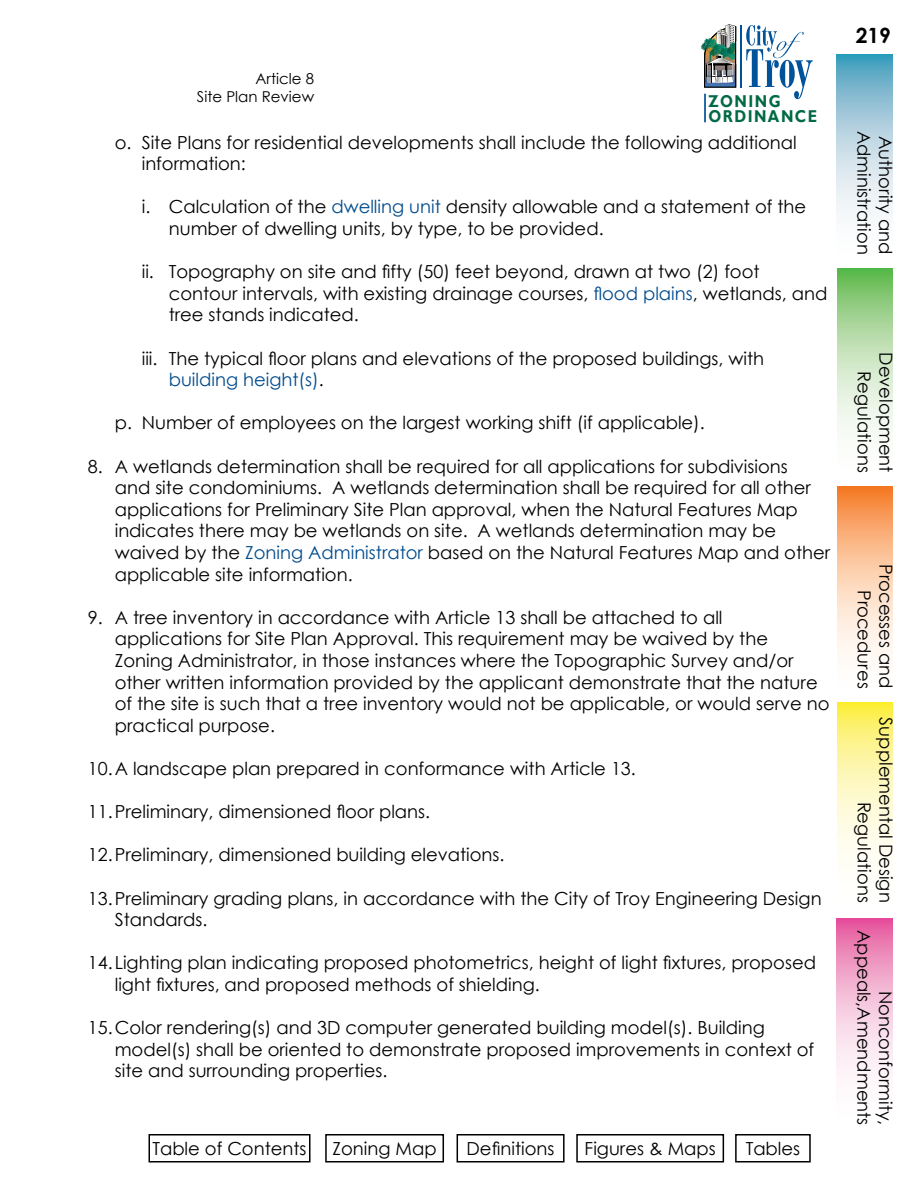
<style>
.page{position:relative;width:918px;height:1188px;background:#fff}
.page>*{position:absolute;margin:0;border:0;box-sizing:border-box;transform-origin:0 0}
.t1{font:700 21px "Century Gothic";color:#000}
.t2{font:18px/21.6px "Century Gothic";color:#000}
.t3{font:700 17.1px/15px "Gill Sans";letter-spacing:.1em;color:#006a44;scale:.86 1}
.t4{font:15px/18px "Century Gothic";color:#000;text-align:right}
.s1{color:#004b8d}
</style>
<div class="page">
<svg style="left:837px;top:54px;width:55px;height:162px;background:#aed1df"></svg>
<svg style="left:837px;top:268px;width:56px;height:166px;background:#bbdfb1"></svg>
<svg style="left:837px;top:486px;width:56px;height:172px;background:#fbc7a2"></svg>
<svg style="left:837px;top:702px;width:56px;height:159px;background:#fdf7b1"></svg>
<svg style="left:837px;top:918px;width:55px;height:157px;background:#f3b5d3"></svg>
<svg style="left:701px;top:24px;width:112px;height:75px"></svg>
<hr style="left:704px;top:94px;width:2px;height:28px;background:#00539b">
<div style="left:457px;top:1134px;width:108px;height:28px;border:2px solid #000"></div>
<div style="left:325px;top:1134px;width:119px;height:28px;border:2px solid #000"></div>
<div style="left:148px;top:1134px;width:162px;height:28px;border:2px solid #000"></div>
<div style="left:576px;top:1134px;width:148px;height:28px;border:2px solid #000"></div>
<div style="left:735px;top:1134px;width:76px;height:28px;border:2px solid #000"></div>
<p class="t4" style="left:197px;top:69px;width:119px">Article 8<br>Site Plan Review</p>
<p class="t3" style="left:708px;top:94px;width:128px">ZONING<br>ORDINANCE</p>
<p class="t2" style="left:142px;top:131px;width:656px;text-indent:-27px">o. Site Plans for residential developments shall include the following additional information:</p>
<p class="t2" style="left:169px;top:196px;width:639px;text-indent:-27px">i. Calculation of the <span class="s1">dwelling unit</span> density allowable and a statement of the number of dwelling units, by type, to be provided.</p>
<p class="t2" style="left:169px;top:261px;width:660px;text-indent:-27px">ii. Topography on site and fifty (50) feet beyond, drawn at two (2) foot contour intervals, with existing drainage courses, <span class="s1">flood plains</span>, wetlands, and tree stands indicated.</p>
<p class="t2" style="left:169px;top:347px;width:597px;text-indent:-27px">iii. The typical floor plans and elevations of the proposed buildings, with <span class="s1">building height(s)</span>.</p>
<p class="t2" style="left:115px;top:412px;width:592px">p. Number of employees on the largest working shift (if applicable).</p>
<p class="t2" style="left:115px;top:455px;width:717px;text-indent:-27px">8. A wetlands determination shall be required for all applications for subdivisions<br>and site condominiums. A wetlands determination shall be required for all other applications for Preliminary Site Plan approval, when the Natural Features Map indicates there may be wetlands on site. A wetlands determination may be waived by the <span class="s1">Zoning Administrator</span> based on the Natural Features Map and other applicable site information.</p>
<p class="t2" style="left:115px;top:606px;width:716px;text-indent:-27px">9. A tree inventory in accordance with Article 13 shall be attached to all applications for Site Plan Approval. This requirement may be waived by the Zoning Administrator, in those instances where the Topographic Survey and/or other written information provided by the applicant demonstrate that the nature of the site is such that a tree inventory would not be applicable, or would serve no practical purpose.</p>
<p class="t2" style="left:88px;top:757px;width:550px">10.A landscape plan prepared in conformance with Article 13.</p>
<p class="t2" style="left:88px;top:801px;width:344px">11.Preliminary, dimensioned floor plans.</p>
<p class="t2" style="left:88px;top:844px;width:418px">12.Preliminary, dimensioned building elevations.</p>
<p class="t2" style="left:115px;top:887px;width:708px;text-indent:-27px">13.Preliminary grading plans, in accordance with the City of Troy Engineering Design<br>Standards.</p>
<p class="t2" style="left:115px;top:952px;width:703px;text-indent:-27px">14.Lighting plan indicating proposed photometrics, height of light fixtures, proposed light fixtures, and proposed methods of shielding.</p>
<p class="t2" style="left:115px;top:1017px;width:701px;text-indent:-27px">15.Color rendering(s) and 3D computer generated building model(s). Building model(s) shall be oriented to demonstrate proposed improvements in context of site and surrounding properties.</p>
<p class="t2" style="left:152px;top:1137px;width:156px">Table of Contents</p>
<p class="t2" style="left:333px;top:1137px;width:106px">Zoning Map</p>
<p class="t2" style="left:467px;top:1137px;width:89px">Definitions</p>
<p class="t2" style="left:585px;top:1137px;width:133px">Figures &amp; Maps</p>
<p class="t2" style="left:746px;top:1137px;width:56px">Tables</p>
<p class="t1" style="left:856px;top:19px;width:37px">219</p>
<p class="t2" style="left:875px;top:131px;width:125px;rotate:90deg">Administration</p>
<p class="t2" style="left:897px;top:136px;width:120px;rotate:90deg">Authority and</p>
<p class="t2" style="left:897px;top:352px;width:122px;text-align:right;rotate:90deg">Development<br>Regulations</p>
<p class="t2" style="left:897px;top:564px;width:126px;text-align:right;rotate:90deg">Processes and<br>Procedures</p>
<p class="t2" style="left:897px;top:717px;width:187px;text-align:right;rotate:90deg">Supplemental Design<br>Regulations</p>
<p class="t2" style="left:897px;top:930px;width:197px;text-align:right;rotate:90deg">Nonconformity,<br>Appeals,Amendments</p>
</div>
